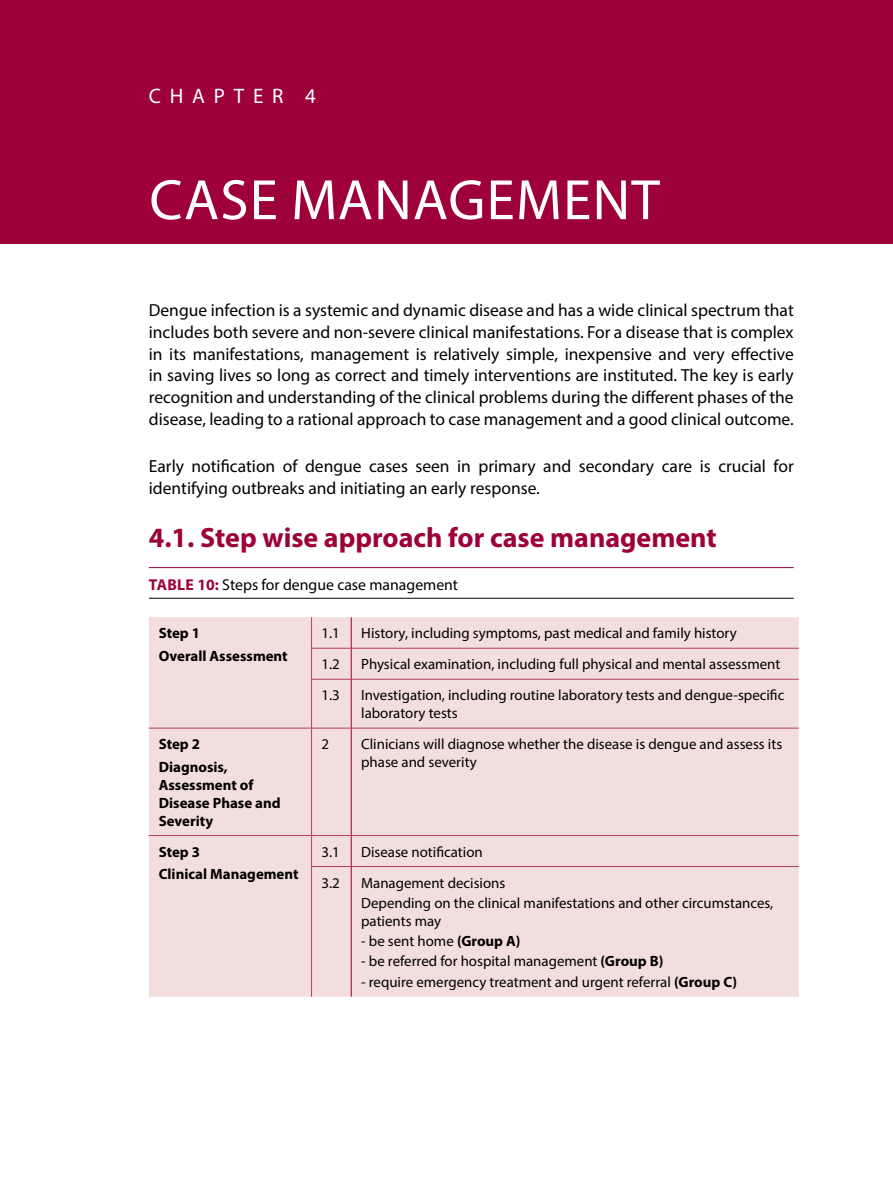
<style>
.page{position:relative;width:893px;height:1191px;background:#fff}
.page>*{position:absolute;margin:0;border:0;box-sizing:border-box;transform-origin:0 0}
.t1{font:57.4px "Myriad Pro";color:#fff}
.t2{font:700 28px "Myriad Pro";color:#9e0039}
.t3{font:21px "Myriad Pro";color:#fff}
.t4{font:17.5px/21.9px "Myriad Pro";color:#000;text-align:justify}
.t5{font:15.75px "Myriad Pro";color:#000}
.t6{font:14.88px/17.8px "Myriad Pro";color:#000}
.t7{font:700 14.88px/22.8px "Myriad Pro";color:#000}
.s1{font-weight:700;color:#9e0039}
.s2{font-weight:700}
</style>
<div class="page">
<div style="left:0;top:0;width:893px;height:243px;background:#9e0039"></div>
<hr style="left:149px;top:567px;width:645px;height:1px;background:#9e0039">
<hr style="left:149px;top:598px;width:645px;height:1px;background:#000">
<div style="left:149px;top:617px;width:650px;height:379px;background:#f2dedc"></div>
<hr style="left:311px;top:617px;width:1px;height:31px;background:#af4053">
<hr style="left:311px;top:648px;width:40px;height:1px;background:#af4053">
<hr style="left:311px;top:648px;width:1px;height:31px;background:#af4053">
<hr style="left:351px;top:648px;width:448px;height:1px;background:#af4053">
<hr style="left:351px;top:617px;width:1px;height:31px;background:#9e0039">
<hr style="left:351px;top:648px;width:1px;height:31px;background:#9e0039">
<hr style="left:311px;top:679px;width:40px;height:1px;background:#af4053">
<hr style="left:311px;top:679px;width:1px;height:49px;background:#af4053">
<hr style="left:351px;top:679px;width:448px;height:1px;background:#af4053">
<hr style="left:351px;top:679px;width:1px;height:49px;background:#9e0039">
<hr style="left:149px;top:728px;width:163px;height:1px;background:#af4053">
<hr style="left:312px;top:728px;width:39px;height:1px;background:#af4053">
<hr style="left:311px;top:728px;width:1px;height:107px;background:#af4053">
<hr style="left:351px;top:728px;width:448px;height:1px;background:#af4053">
<hr style="left:351px;top:728px;width:1px;height:107px;background:#9e0039">
<hr style="left:149px;top:835px;width:163px;height:1px;background:#af4053">
<hr style="left:312px;top:835px;width:39px;height:1px;background:#af4053">
<hr style="left:311px;top:835px;width:1px;height:31px;background:#af4053">
<hr style="left:351px;top:835px;width:448px;height:1px;background:#af4053">
<hr style="left:311px;top:866px;width:40px;height:1px;background:#af4053">
<hr style="left:311px;top:866px;width:1px;height:130px;background:#af4053">
<hr style="left:351px;top:866px;width:448px;height:1px;background:#af4053">
<hr style="left:351px;top:835px;width:1px;height:31px;background:#9e0039">
<hr style="left:351px;top:866px;width:1px;height:130px;background:#9e0039">
<p class="t3" style="left:149px;top:83px;width:41px">C hapter</p>
<p class="t3" style="left:305px;top:83px;width:12px">4</p>
<h1 class="t1" style="left:149px;top:164px;width:66px">Case</h1>
<h1 class="t1" style="left:291px;top:164px;width:84px">Management</h1>
<p class="t4" style="left:149px;top:299px;width:646px">Dengue infection is a systemic and dynamic disease and has a wide clinical spectrum that includes both severe and non-severe clinical manifestations. For a disease that is complex in its manifestations, management is relatively simple, inexpensive and very effective in saving lives so long as correct and timely interventions are instituted. The key is early recognition and understanding of the clinical problems during the different phases of the disease, leading to a rational approach to case management and a good clinical outcome.</p>
<p class="t4" style="left:149px;top:455px;width:646px">Early notification of dengue cases seen in primary and secondary care is crucial for identifying outbreaks and initiating an early response.</p>
<h2 class="t2" style="left:149px;top:519px;width:569px">4.1. Step wise approach for case management</h2>
<p class="t5" style="left:149px;top:575px;width:311px"><span class="s1">Table 10:</span> Steps for dengue case management</p>
<p class="t7" style="left:159px;top:621px;width:130px">Step 1<br>Overall Assessment</p>
<p class="t6" style="left:321px;top:624px;width:20px">1.1</p>
<p class="t6" style="left:361px;top:624px;width:377px">History, including symptoms, past medical and family history</p>
<p class="t6" style="left:321px;top:655px;width:20px">1.2</p>
<p class="t6" style="left:361px;top:655px;width:421px">Physical examination, including full physical and mental assessment</p>
<p class="t6" style="left:321px;top:686px;width:20px">1.3</p>
<p class="t6" style="left:361px;top:686px;width:425px">Investigation, including routine laboratory tests and dengue-specific laboratory tests</p>
<p class="t7" style="left:159px;top:732px;width:71px">Step 2<br>Diagnosis,</p>
<p class="t7" style="left:159px;top:775px;width:123px;line-height:17.8px">Assessment of<br>Disease Phase and<br>Severity</p>
<p class="t6" style="left:321px;top:735px;width:9px">2</p>
<p class="t6" style="left:361px;top:735px;width:423px">Clinicians will diagnose whether the disease is dengue and assess its phase and severity</p>
<p class="t7" style="left:159px;top:839px;width:141px">Step 3<br>Clinical Management</p>
<p class="t6" style="left:321px;top:842px;width:20px">3.1</p>
<p class="t6" style="left:361px;top:842px;width:123px">Disease notification</p>
<p class="t6" style="left:321px;top:873px;width:20px">3.2</p>
<p class="t6" style="left:361px;top:872px;width:414px;line-height:20.3px">Management decisions<br>Depending on the clinical manifestations and other circumstances,</p>
<p class="t6" style="left:361px;top:911px;width:82px">patients may</p>
<p class="t6" style="left:361px;top:932px;width:161px">- be sent home <span class="s2">(Group A)</span></p>
<p class="t6" style="left:361px;top:952px;width:304px">- be referred for hospital management <span class="s2">(Group B)</span></p>
<p class="t6" style="left:361px;top:972px;width:377px">- require emergency treatment and urgent referral <span class="s2">(Group C)</span></p>
</div>
